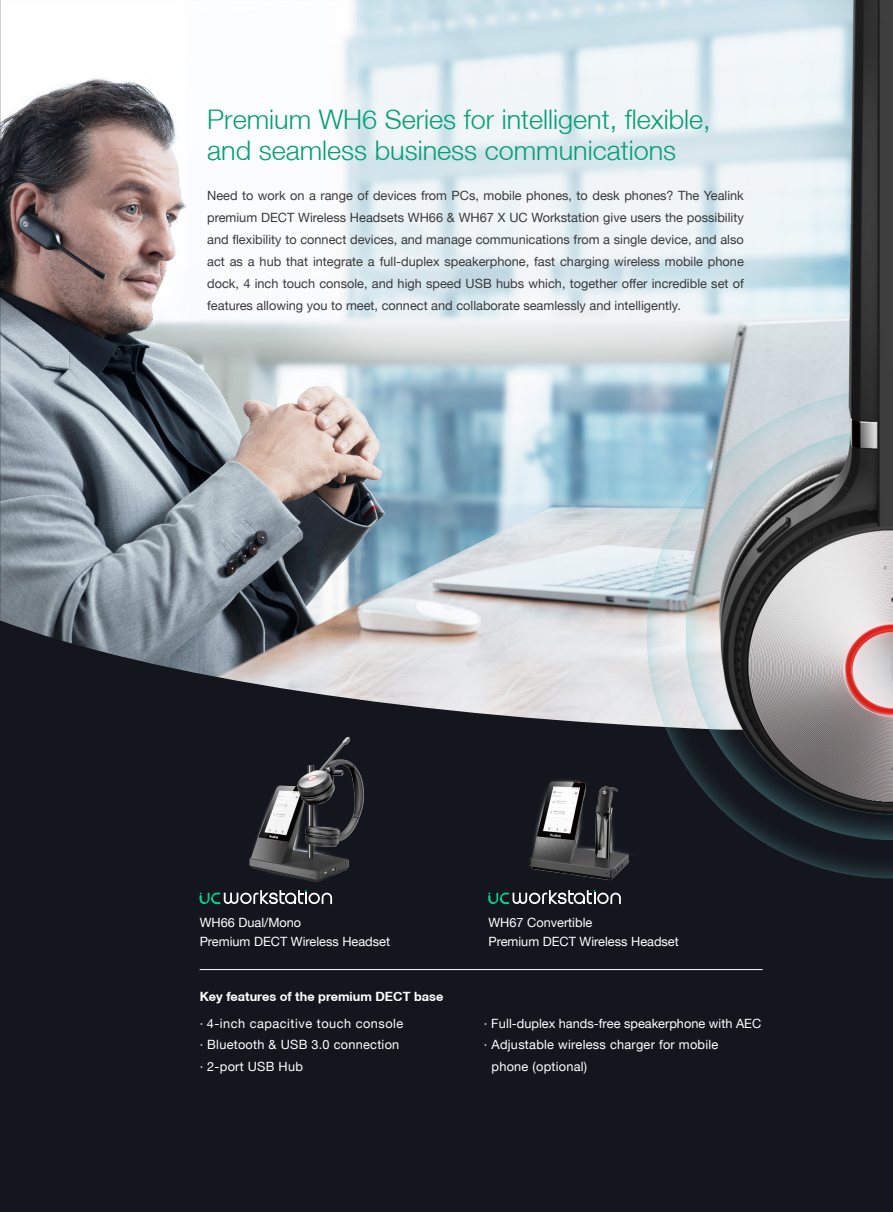
<style>
.page{position:relative;width:893px;height:1212px;background:#13171d}
.page>*{position:absolute;margin:0;border:0;box-sizing:border-box;transform-origin:0 0}
.t1{font:300 27px/31.2px "Helvetica Neue LT";color:#079e76}
.t2{font:12.75px/21.9px "Helvetica Neue LT";color:#39393a;text-align:justify}
.t3{font:12.75px/18.9px "Helvetica Neue LT";color:#fff}
.t4{font:12.75px/21.3px "Helvetica Neue LT";letter-spacing:.02em;color:#fff}
.t5{font:700 12.75px "Helvetica Neue CE";color:#fff}
</style>
<div class="page">
<img style="left:0;top:0;width:605px;height:724px">
<img style="left:605px;top:0;width:288px;height:879px">
<img style="left:529px;top:741px;width:112px;height:164px">
<img style="left:249px;top:736px;width:115px;height:146px">
<svg style="left:488px;top:890px;width:133px;height:14px"></svg>
<svg style="left:200px;top:890px;width:132px;height:14px"></svg>
<hr style="left:200px;top:969px;width:563px;height:1px;background:#fff">
<h1 class="t1" style="left:207px;top:103px;width:505px">Premium WH6 Series for intelligent, flexible, and seamless business communications</h1>
<p class="t2" style="left:207px;top:184px;width:538px">Need to work on a range of devices from PCs, mobile phones, to desk phones? The Yealink premium DECT Wireless Headsets WH66 &amp; WH67 X UC Workstation give users the possibility and flexibility to connect devices, and manage communications from a single device, and also act as a hub that integrate a full-duplex speakerphone, fast charging wireless mobile phone dock, 4 inch touch console, and high speed USB hubs which, together offer incredible set of features allowing you to meet, connect and collaborate seamlessly and intelligently.</p>
<p class="t3" style="left:200px;top:913px;width:192px">WH66 Dual/Mono<br>Premium DECT Wireless Headset</p>
<p class="t3" style="left:488px;top:913px;width:192px">WH67 Convertible<br>Premium DECT Wireless Headset</p>
<p class="t5" style="left:200px;top:988px;width:245px">Key features of the premium DECT base</p>
<p class="t4" style="left:200px;top:1013px;width:205px">· 4-inch capacitive touch console · Bluetooth &amp; USB 3.0 connection · 2-port USB Hub</p>
<p class="t3" style="left:484px;top:1014px;width:279px">· Full-duplex hands-free speakerphone with AEC</p>
<p class="t4" style="left:484px;top:1034px;width:236px">· Adjustable wireless charger for mobile</p>
<p class="t4" style="left:492px;top:1055px;width:97px">phone (optional)</p>
</div>
